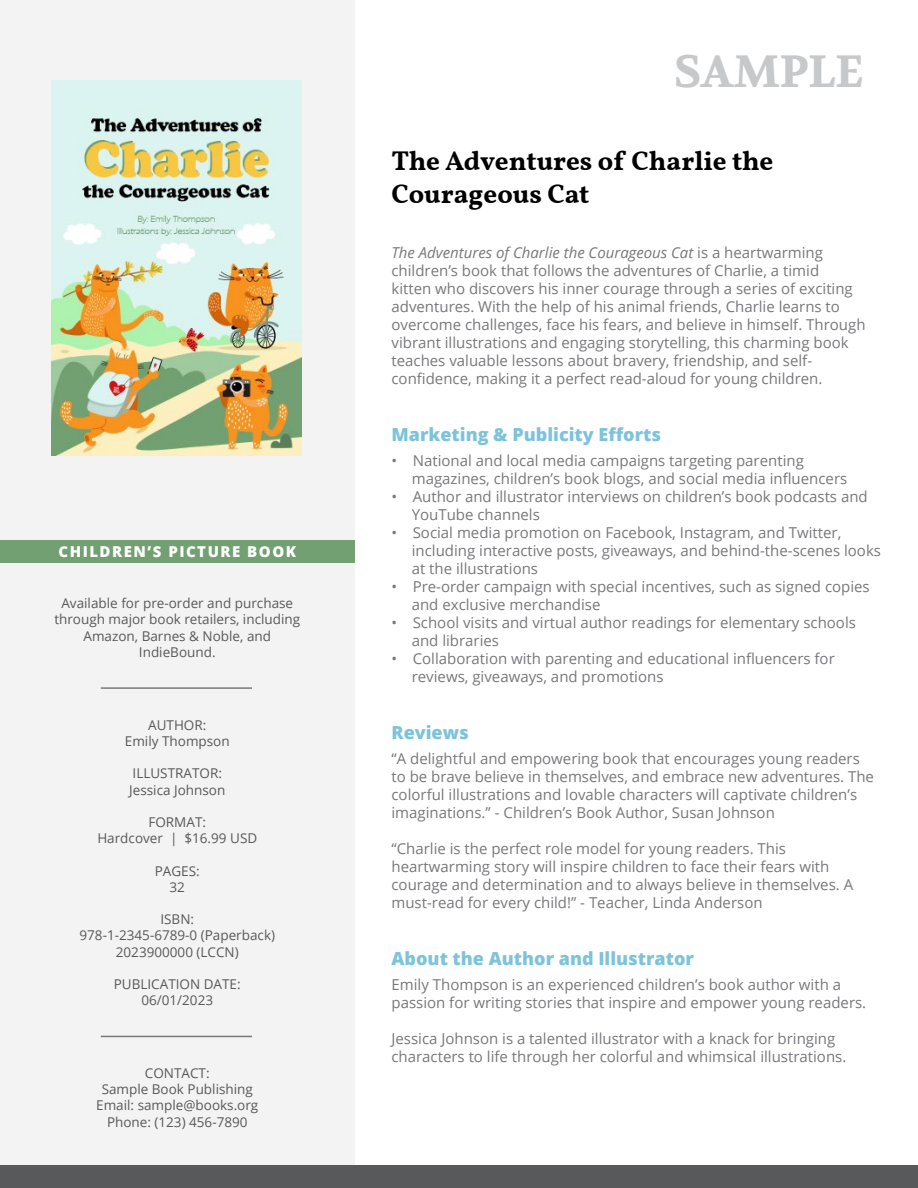
<style>
.page{position:relative;width:918px;height:1188px;background:#fff}
.page>*{position:absolute;margin:0;border:0;box-sizing:border-box;transform-origin:0 0}
.t1{font:700 45px "Volkhov";color:#c7c8ca}
.t2{font:700 27px/32.4px "Vollkorn";color:#000}
.t3{font:800 18px "Open Sans";color:#7dc3da}
.t4{font:15px/18px "Open Sans";color:#77787b}
.t5{font:800 15px "Open Sans";letter-spacing:.1em;color:#fff}
.t6{font:13.5px/16.2px "Open Sans";color:#58595b;text-align:center}
.s1{font-style:italic}
</style>
<div class="page">
<div style="left:0;top:0;width:355px;height:1188px;background:#f3f3f3"></div>
<div style="left:0;top:540px;width:355px;height:23px;background:#72a072"></div>
<div style="left:0;top:1165px;width:918px;height:23px;background:#58595b"></div>
<hr style="left:101px;top:687px;width:151px;height:2px;background:#77787b">
<hr style="left:101px;top:1036px;width:151px;height:1px;background:#77787b">
<img style="left:51px;top:80px;width:250px;height:375px">
<p class="t5" style="left:58px;top:540px;width:239px">CHILDREN’S PICTURE BOOK</p>
<p class="t6" style="left:54px;top:595px;width:247px">Available for pre-order and purchase through major book retailers, including<br>Amazon, Barnes &amp; Noble, and<br>IndieBound.</p>
<p class="t6" style="left:125px;top:716px;width:106px">AUTHOR:<br>Emily Thompson</p>
<p class="t6" style="left:129px;top:765px;width:98px;text-align:left">ILLUSTRATOR:<br>Jessica Johnson</p>
<p class="t6" style="left:97px;top:814px;width:161px">FORMAT:<br>Hardcover | $16.99 USD</p>
<p class="t6" style="left:155px;top:862px;width:47px">PAGES:<br>32</p>
<p class="t6" style="left:80px;top:911px;width:197px">ISBN:<br>978-1-2345-6789-0 (Paperback)<br>2023900000 (LCCN)</p>
<p class="t6" style="left:114px;top:976px;width:128px">PUBLICATION DATE:<br>06/01/2023</p>
<p class="t6" style="left:96px;top:1065px;width:164px">CONTACT:<br>Sample Book Publishing<br>Email: sample@books.org<br>Phone: (123) 456-7890</p>
<h1 class="t1" style="left:674px;top:45px;width:191px">SAMPLE</h1>
<h2 class="t2" style="left:392px;top:145px;width:383px">The Adventures of Charlie the<br>Courageous Cat</h2>
<p class="t4" style="left:392px;top:243px;width:476px"><span class="s1">The Adventures of Charlie the Courageous Cat</span> is a heartwarming children’s book that follows the adventures of Charlie, a timid<br>kitten who discovers his inner courage through a series of exciting adventures. With the help of his animal friends, Charlie learns to overcome challenges, face his fears, and believe in himself. Through vibrant illustrations and engaging storytelling, this charming book teaches valuable lessons about bravery, friendship, and self&shy;confidence, making it a perfect read-aloud for young children.</p>
<p class="t3" style="left:392px;top:421px;width:271px">Marketing &amp; Publicity Efforts</p>
<p class="t4" style="left:412px;top:451px;width:437px;text-indent:-20px">• National and local media campaigns targeting parenting magazines, children’s book blogs, and social media influencers</p>
<p class="t4" style="left:412px;top:487px;width:458px;text-indent:-20px">• Author and illustrator interviews on children’s book podcasts and<br>YouTube channels</p>
<p class="t4" style="left:412px;top:523px;width:471px;text-indent:-20px">• Social media promotion on Facebook, Instagram, and Twitter, including interactive posts, giveaways, and behind-the-scenes looks at the illustrations</p>
<p class="t4" style="left:412px;top:577px;width:460px;text-indent:-20px">• Pre-order campaign with special incentives, such as signed copies and exclusive merchandise</p>
<p class="t4" style="left:412px;top:613px;width:446px;text-indent:-20px">• School visits and virtual author readings for elementary schools and libraries</p>
<p class="t4" style="left:412px;top:649px;width:425px;text-indent:-20px">• Collaboration with parenting and educational influencers for reviews, giveaways, and promotions</p>
<p class="t3" style="left:392px;top:719px;width:79px">Reviews</p>
<p class="t4" style="left:392px;top:749px;width:484px">“A delightful and empowering book that encourages young readers to be brave believe in themselves, and embrace new adventures. The colorful illustrations and lovable characters will captivate children’s imaginations.” - Children’s Book Author, Susan Johnson</p>
<p class="t4" style="left:392px;top:839px;width:463px">“Charlie is the perfect role model for young readers. This heartwarming story will inspire children to face their fears with courage and determination and to always believe in themselves. A must-read for every child!” - Teacher, Linda Anderson</p>
<p class="t3" style="left:392px;top:945px;width:304px">About the Author and Illustrator</p>
<p class="t4" style="left:392px;top:975px;width:476px">Emily Thompson is an experienced children’s book author with a passion for writing stories that inspire and empower young readers.</p>
<p class="t4" style="left:392px;top:1029px;width:456px">Jessica Johnson is a talented illustrator with a knack for bringing characters to life through her colorful and whimsical illustrations.</p>
</div>
